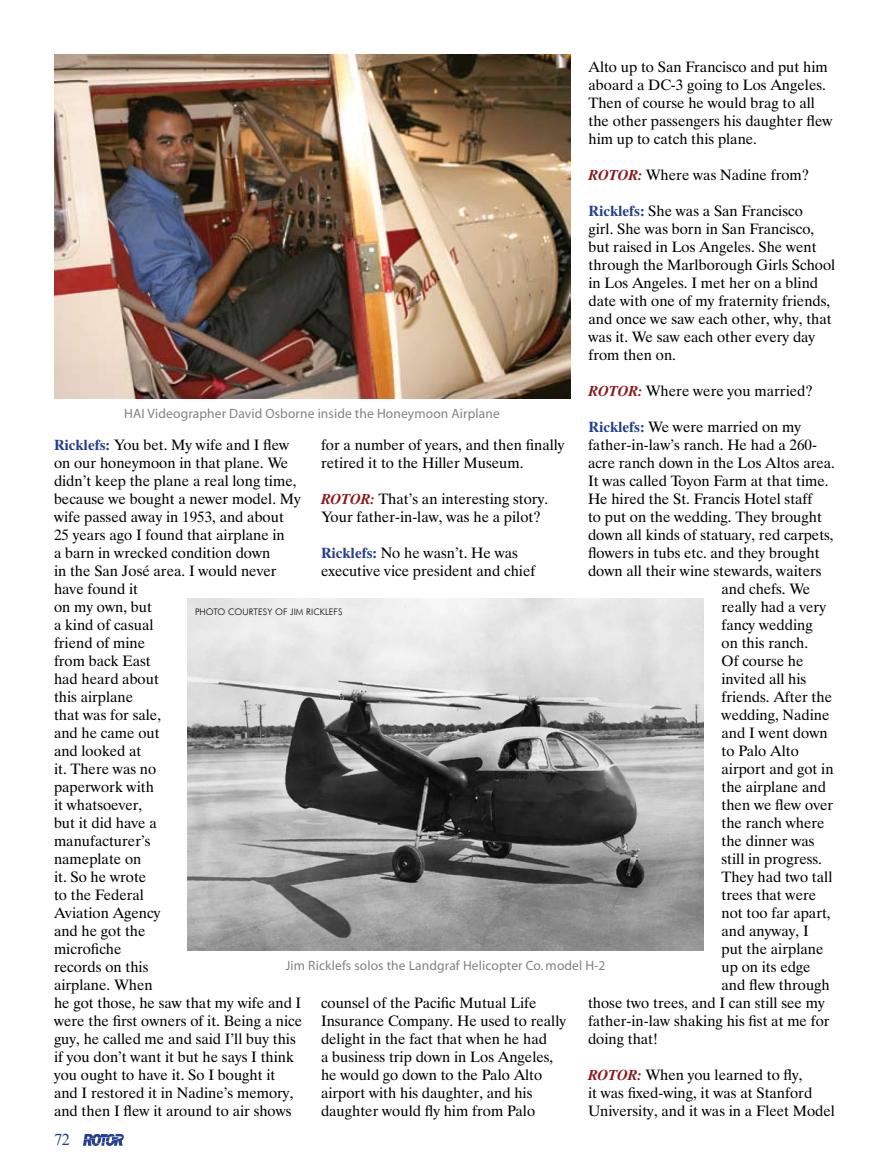
<style>
.page{position:relative;width:891px;height:1175px;background:#fff}
.page>*{position:absolute;margin:0;border:0;box-sizing:border-box;transform-origin:0 0}
.t1{font:16.5px "Times New Roman";color:#25408f}
.t2{font:15px/18px "Dutch 801 BT";color:#000}
.t3{font:13.5px "Myriad";letter-spacing:.01em;color:#808285}
.t4{font:300 9px "Futura BT";letter-spacing:.01em;color:#000}
.s1{font-weight:700;font-style:italic;color:#891a1c}
.s2{font-weight:700;color:#25408f}
</style>
<div class="page">
<img style="left:187px;top:598px;width:517px;height:352px">
<img style="left:54px;top:54px;width:516px;height:344px">
<svg style="left:83px;top:1133px;width:41px;height:13px"></svg>
<p class="t2" style="left:588px;top:58px;width:246px">Alto up to San Francisco and put him aboard a DC-3 going to Los Angeles.<br>Then of course he would brag to all the other passengers his daughter flew him up to catch this plane.</p>
<p class="t2" style="left:588px;top:166px;width:222px"><span class="s1">ROTOR:</span> Where was Nadine from?</p>
<p class="t2" style="left:588px;top:202px;width:248px"><span class="s2">Ricklefs:</span> She was a San Francisco<br>girl. She was born in San Francisco, but raised in Los Angeles. She went through the Marlborough Girls School in Los Angeles. I met her on a blind date with one of my fraternity friends, and once we saw each other, why, that was it. We saw each other every day from then on.</p>
<p class="t2" style="left:588px;top:382px;width:226px"><span class="s1">ROTOR:</span> Where were you married?</p>
<p class="t2" style="left:588px;top:418px;width:214px"><span class="s2">Ricklefs:</span> We were married on my</p>
<p class="t2" style="left:588px;top:436px;width:230px">father-in-law’s ranch. He had a 260-</p>
<p class="t2" style="left:588px;top:454px;width:249px">acre ranch down in the Los Altos area.</p>
<p class="t2" style="left:588px;top:472px;width:242px">It was called Toyon Farm at that time.</p>
<p class="t2" style="left:588px;top:490px;width:226px">He hired the St. Francis Hotel staff</p>
<p class="t2" style="left:588px;top:508px;width:235px">to put on the wedding. They brought</p>
<p class="t2" style="left:588px;top:526px;width:247px">down all kinds of statuary, red carpets,</p>
<p class="t2" style="left:588px;top:544px;width:233px">flowers in tubs etc. and they brought</p>
<p class="t2" style="left:588px;top:562px;width:235px">down all their wine stewards, waiters</p>
<p class="t2" style="left:722px;top:580px;width:90px">and chefs. We</p>
<p class="t2" style="left:722px;top:598px;width:106px">really had a very</p>
<p class="t2" style="left:722px;top:616px;width:93px">fancy wedding</p>
<p class="t2" style="left:722px;top:634px;width:88px">on this ranch.</p>
<p class="t2" style="left:722px;top:652px;width:84px">Of course he</p>
<p class="t2" style="left:722px;top:670px;width:86px">invited all his</p>
<p class="t2" style="left:722px;top:688px;width:112px">friends. After the</p>
<p class="t2" style="left:722px;top:706px;width:109px">wedding, Nadine</p>
<p class="t2" style="left:722px;top:724px;width:108px">and I went down</p>
<p class="t2" style="left:722px;top:742px;width:79px">to Palo Alto</p>
<p class="t2" style="left:722px;top:760px;width:114px">airport and got in</p>
<p class="t2" style="left:722px;top:778px;width:106px">the airplane and</p>
<p class="t2" style="left:722px;top:796px;width:113px">then we flew over</p>
<p class="t2" style="left:722px;top:814px;width:105px">the ranch where</p>
<p class="t2" style="left:722px;top:832px;width:95px">the dinner was</p>
<p class="t2" style="left:722px;top:850px;width:102px">still in progress.</p>
<p class="t2" style="left:722px;top:868px;width:112px">They had two tall</p>
<p class="t2" style="left:722px;top:886px;width:96px">trees that were</p>
<p class="t2" style="left:722px;top:904px;width:111px">not too far apart,</p>
<p class="t2" style="left:722px;top:922px;width:89px">and anyway, I</p>
<p class="t2" style="left:722px;top:940px;width:103px">put the airplane</p>
<p class="t2" style="left:722px;top:958px;width:91px">up on its edge</p>
<p class="t2" style="left:722px;top:976px;width:110px">and flew through</p>
<p class="t2" style="left:588px;top:994px;width:238px">those two trees, and I can still see my</p>
<p class="t2" style="left:588px;top:1012px;width:243px">father-in-law shaking his fist at me for</p>
<p class="t2" style="left:588px;top:1030px;width:72px">doing that!</p>
<p class="t2" style="left:588px;top:1066px;width:248px"><span class="s1">ROTOR:</span> When you learned to fly,<br>it was fixed-wing, it was at Stanford<br>University, and it was in a Fleet Model</p>
<p class="t3" style="left:124px;top:406px;width:377px">HAI Videographer David Osborne inside the Honeymoon Airplane</p>
<p class="t2" style="left:54px;top:436px;width:250px"><span class="s2">Ricklefs:</span> You bet. My wife and I flew on our honeymoon in that plane. We didn’t keep the plane a real long time, because we bought a newer model. My wife passed away in 1953, and about<br>25 years ago I found that airplane in<br>a barn in wrecked condition down<br>in the San José area. I would never have found it<br>on my own, but<br>a kind of casual<br>friend of mine<br>from back East<br>had heard about<br>this airplane<br>that was for sale,<br>and he came out<br>and looked at<br>it. There was no<br>paperwork with<br>it whatsoever,<br>but it did have a<br>manufacturer’s<br>nameplate on<br>it. So he wrote<br>to the Federal<br>Aviation Agency<br>and he got the<br>microfiche<br>records on this<br>airplane. When<br>he got those, he saw that my wife and I were the first owners of it. Being a nice guy, he called me and said I’ll buy this if you don’t want it but he says I think you ought to have it. So I bought it and I restored it in Nadine’s memory, and then I flew it around to air shows</p>
<p class="t2" style="left:321px;top:436px;width:245px">for a number of years, and then finally retired it to the Hiller Museum.</p>
<p class="t2" style="left:321px;top:490px;width:229px"><span class="s1">ROTOR:</span> That’s an interesting story.<br>Your father-in-law, was he a pilot?</p>
<p class="t2" style="left:321px;top:544px;width:216px"><span class="s2">Ricklefs:</span> No he wasn’t. He was executive vice president and chief</p>
<p class="t4" style="left:195px;top:606px;width:69px">PHOTO COURTESY</p>
<p class="t4" style="left:275px;top:606px;width:68px">OF JIM RICKLEFS</p>
<p class="t3" style="left:285px;top:958px;width:322px">Jim Ricklefs solos the Landgraf Helicopter Co. model H-2</p>
<p class="t2" style="left:321px;top:994px;width:247px">counsel of the Pacific Mutual Life Insurance Company. He used to really delight in the fact that when he had<br>a business trip down in Los Angeles, he would go down to the Palo Alto airport with his daughter, and his daughter would fly him from Palo</p>
<p class="t1" style="left:54px;top:1128px;width:18px">72</p>
</div>
